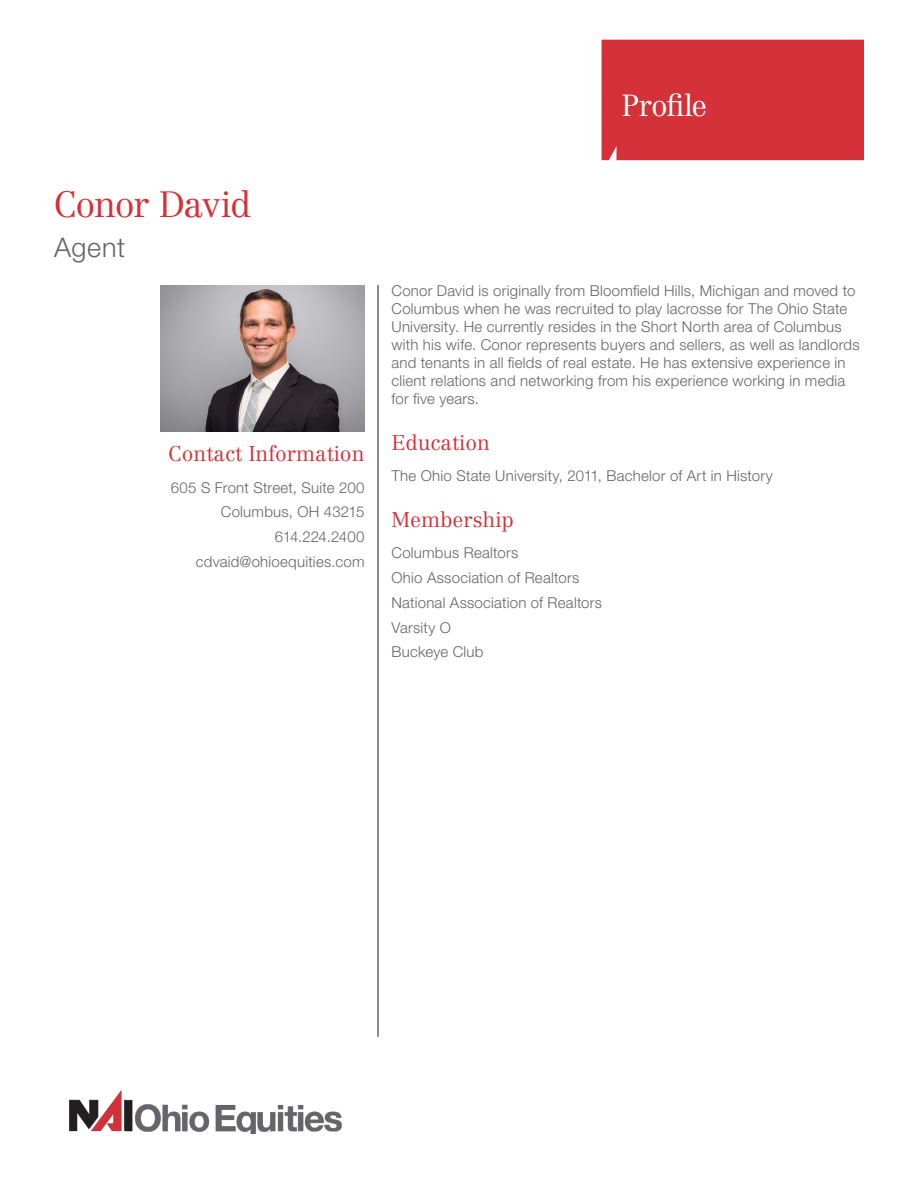
<style>
.page{position:relative;width:918px;height:1188px;background:#fff}
.page>*{position:absolute;margin:0;border:0;box-sizing:border-box;transform-origin:0 0}
.Agent_Name{font:300 36px "Centennial LT Std";letter-spacing:-.035em;color:#d43238}
.Property_Name{font:300 30px "Centennial LT Std";letter-spacing:-.035em;color:#fff}
.Job_Title{font:300 27px "Helvetica Neue LT Std";letter-spacing:.025em;color:#63656a}
.Sub_Heading_-_Left_A{font:300 21px "Centennial LT Std";color:#d43238}
.SubHeading{font:300 21px "Centennial LT Std";color:#d43238}
.Body_-_Left_Alignmen{font:300 15px/18px "Helvetica Neue LT Std";letter-spacing:.015em;color:#63656a}
.Body{font:300 15px "Helvetica Neue LT Std";letter-spacing:.015em;color:#63656a}
.Body-2{font:300 15px "Helvetica Neue LT Std";letter-spacing:-.02em;color:#63656a}
</style>
<div class="page">
<div style="left:602px;top:40px;width:262px;height:120px;background:#d43238"></div>
<hr style="left:377px;top:285px;width:2px;height:752px;background:#63656a">
<img style="left:161px;top:285px;width:203px;height:147px">
<img style="left:69px;top:1090px;width:273px;height:44px">
<p class="Property_Name" style="left:621px;top:87px;width:87px">Profile</p>
<p class="Agent_Name" style="left:54px;top:183px;width:199px">Conor David</p>
<p class="Job_Title" style="left:54px;top:230px;width:73px">Agent</p>
<p class="SubHeading" style="left:169px;top:441px;width:197px">Contact Information</p>
<p class="Body" style="left:171px;top:478px;width:195px">605 S Front Street, Suite 200</p>
<p class="Body" style="left:221px;top:503px;width:145px">Columbus, OH 43215</p>
<p class="Body-2" style="left:275px;top:528px;width:91px">614.224.2400</p>
<p class="Body" style="left:196px;top:552px;width:170px">cdvaid@ohioequities.com</p>
<p class="Body_-_Left_Alignmen" style="left:392px;top:281px;width:470px">Conor David is originally from Bloomfield Hills, Michigan and moved to Columbus when he was recruited to play lacrosse for The Ohio State University. He currently resides in the Short North area of Columbus with his wife. Conor represents buyers and sellers, as well as landlords and tenants in all fields of real estate. He has extensive experience in client relations and networking from his experience working in media for five years.</p>
<p class="Sub_Heading_-_Left_A" style="left:392px;top:430px;width:100px">Education</p>
<p class="Body_-_Left_Alignmen" style="left:392px;top:466px;width:383px">The Ohio State University, 2011, Bachelor of Art in History</p>
<p class="Sub_Heading_-_Left_A" style="left:392px;top:507px;width:124px">Membership</p>
<p class="Body_-_Left_Alignmen" style="left:392px;top:544px;width:128px">Columbus Realtors</p>
<p class="Body_-_Left_Alignmen" style="left:392px;top:568px;width:189px">Ohio Association of Realtors</p>
<p class="Body_-_Left_Alignmen" style="left:392px;top:593px;width:212px">National Association of Realtors</p>
<p class="Body_-_Left_Alignmen" style="left:392px;top:618px;width:61px">Varsity O</p>
<p class="Body_-_Left_Alignmen" style="left:392px;top:643px;width:93px">Buckeye Club</p>
</div>
